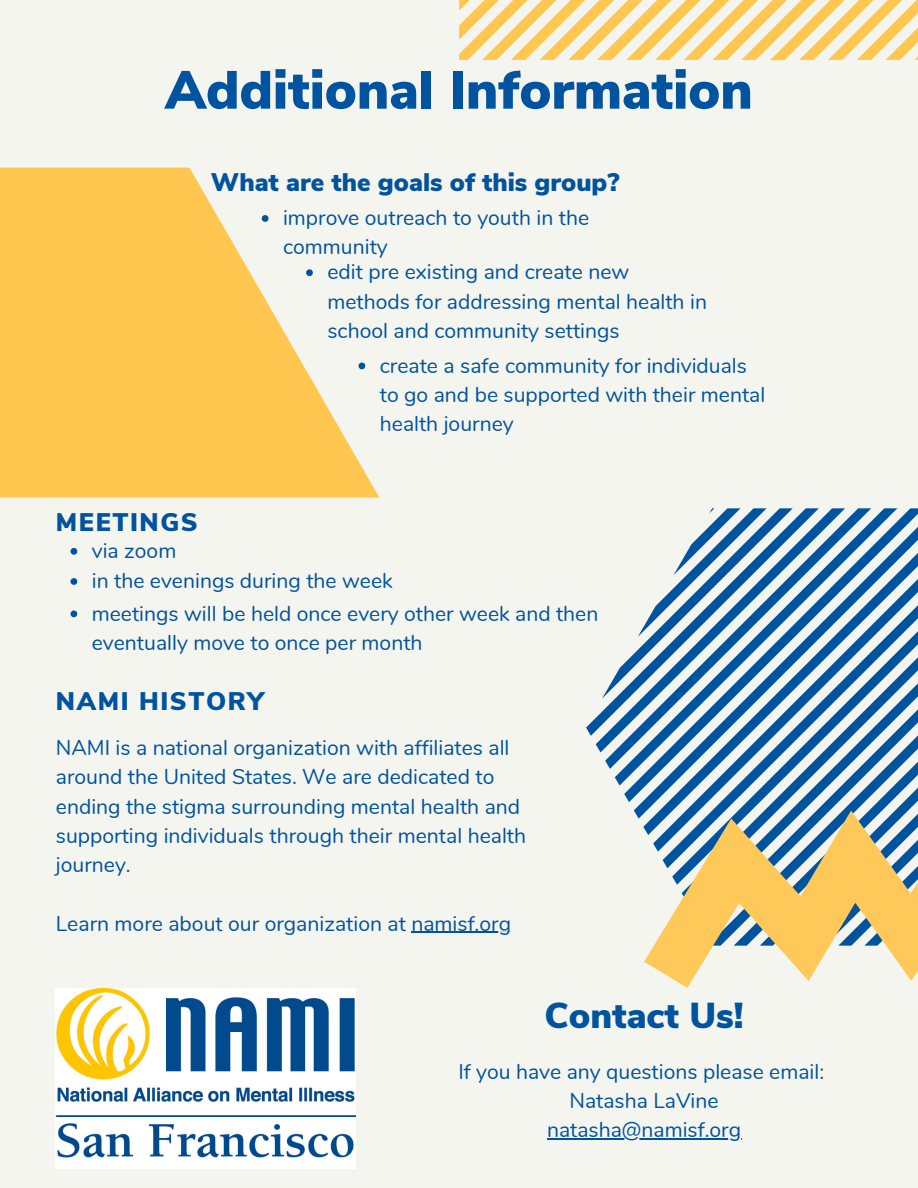
<style>
.page{position:relative;width:918px;height:1188px;background:#f5f5ef}
.page>*{position:absolute;margin:0;border:0;box-sizing:border-box;transform-origin:0 0}
.t1{font:900 53.55px "Nunito Sans";color:#00539f}
.t2{font:900 36px "Nunito Sans";color:#00539f}
.t3{font:900 25.35px "Nunito Sans";color:#00539f}
.t4{font:900 25.35px "Nunito Sans";letter-spacing:.065em;color:#00539f}
.t5{font:21.15px/29.2px "Nunito";color:#00539f}
</style>
<div class="page">
<svg style="left:459px;top:0;width:459px;height:60px"></svg>
<svg style="left:0;top:168px;width:379px;height:330px;fill:#ffc650"></svg>
<svg style="left:586px;top:508px;width:332px;height:320px"></svg>
<svg style="left:644px;top:811px;width:274px;height:177px"></svg>
<img style="left:56px;top:989px;width:299px;height:180px">
<svg style="left:262px;top:215px;width:7px;height:7px"></svg>
<svg style="left:359px;top:363px;width:6px;height:6px"></svg>
<svg style="left:306px;top:269px;width:7px;height:7px"></svg>
<hr style="left:547px;top:1139px;width:194px;height:1px;background:#00539f">
<hr style="left:411px;top:932px;width:100px;height:1px;background:#00539f">
<svg style="left:71px;top:548px;width:6px;height:7px"></svg>
<svg style="left:71px;top:578px;width:6px;height:7px"></svg>
<svg style="left:71px;top:611px;width:6px;height:6px"></svg>
<p class="t1" style="left:165px;top:55px;width:589px">Additional Information</p>
<p class="t3" style="left:211px;top:165px;width:410px">What are the goals of this group?</p>
<p class="t5" style="left:283px;top:204px;width:308px">improve outreach to youth in the community</p>
<p class="t5" style="left:327px;top:258px;width:381px">edit pre existing and create new methods for addressing mental health in school and community settings</p>
<p class="t5" style="left:380px;top:351px;width:387px">create a safe community for individuals to go and be supported with their mental health journey</p>
<p class="t4" style="left:56px;top:506px;width:143px">MEETINGS</p>
<p class="t5" style="left:92px;top:536px;width:86px">via zoom</p>
<p class="t5" style="left:92px;top:567px;width:302px">in the evenings during the week</p>
<p class="t5" style="left:92px;top:599px;width:508px">meetings will be held once every other week and then eventually move to once per month</p>
<p class="t4" style="left:56px;top:684px;width:210px">NAMI HISTORY</p>
<p class="t5" style="left:56px;top:734px;width:472px">NAMI is a national organization with affiliates all around the United States. We are dedicated to ending the stigma surrounding mental health and supporting individuals through their mental health journey.</p>
<p class="t5" style="left:56px;top:909px;width:457px">Learn more about our organization at namisf.org</p>
<p class="t2" style="left:544px;top:992px;width:201px">Contact Us!</p>
<p class="t5" style="left:458px;top:1057px;width:367px">If you have any questions please email:</p>
<p class="t5" style="left:569px;top:1087px;width:151px">Natasha LaVine</p>
<p class="t5" style="left:547px;top:1116px;width:196px">natasha@namisf.org</p>
</div>
